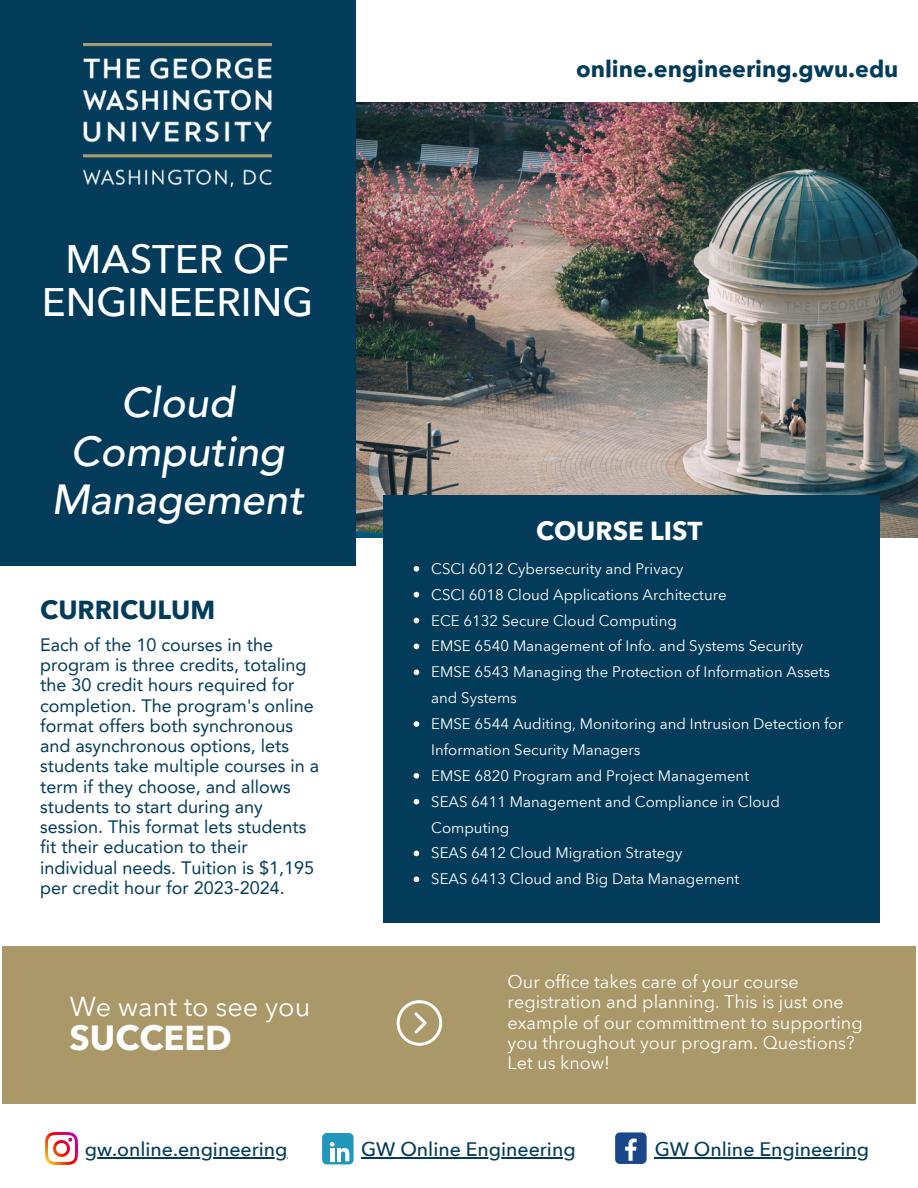
<style>
.page{position:relative;width:918px;height:1188px;background:#fff}
.page>*{position:absolute;margin:0;border:0;box-sizing:border-box;transform-origin:0 0}
.t1{font:italic 500 42px/48.3px "Avenir LT Pro";color:#fff;text-align:center}
.t2{font:500 39.75px/42.8px "Avenir Next Thai Modern";color:#fff;text-align:center}
.t3{font:700 34.5px "Avenir Next Thai Modern";color:#fff}
.t4{font:27px "Avenir Next Thai Modern";color:#fff}
.t5{font:700 25.95px "Avenir Next Thai Modern";color:#033c5a}
.t6{font:700 25.95px "Avenir Next Thai Modern";color:#fff}
.t7{font:700 23.25px "Avenir Next Thai Modern";color:#033c5a}
.t8{font:500 19.5px "Avenir Next Thai Modern";color:#033c5a}
.t9{font:18px/20.2px "Avenir LT Pro";color:#033c5a}
.t10{font:18px/20.2px "Avenir Next Thai Modern";color:#fff}
.t11{font:15px/25.8px "Avenir Next Thai Modern";color:#fff}
</style>
<div class="page">
<img style="left:355px;top:102px;width:563px;height:436px">
<div style="left:383px;top:496px;width:497px;height:427px;background:#033c5a"></div>
<div style="left:2px;top:947px;width:914px;height:157px;background:#aa9868"></div>
<div style="left:0;top:0;width:355px;height:566px;background:#033c5a"></div>
<img style="left:84px;top:43px;width:187px;height:143px">
<svg style="left:414px;top:566px;width:5px;height:6px"></svg>
<svg style="left:414px;top:592px;width:5px;height:5px"></svg>
<svg style="left:414px;top:618px;width:5px;height:5px"></svg>
<svg style="left:414px;top:644px;width:5px;height:5px"></svg>
<svg style="left:414px;top:669px;width:5px;height:6px"></svg>
<svg style="left:414px;top:721px;width:5px;height:6px"></svg>
<svg style="left:414px;top:773px;width:5px;height:6px"></svg>
<svg style="left:414px;top:799px;width:5px;height:5px"></svg>
<svg style="left:414px;top:851px;width:5px;height:5px"></svg>
<svg style="left:414px;top:876px;width:5px;height:6px"></svg>
<svg style="left:397px;top:1000px;width:45px;height:46px"></svg>
<img style="left:46px;top:1133px;width:31px;height:31px">
<hr style="left:85px;top:1158px;width:203px;height:1px;background:#033c5a">
<div style="left:322px;top:1133px;width:32px;height:31px;background:#2197bd;border-radius:5px"></div>
<svg style="left:330px;top:1142px;width:20px;height:19px"></svg>
<hr style="left:361px;top:1157px;width:215px;height:1px;background:#033c5a">
<hr style="left:655px;top:1157px;width:214px;height:1px;background:#033c5a">
<div style="left:615px;top:1132px;width:32px;height:32px;background:#1a4789;border-radius:5px"></div>
<svg style="left:625px;top:1139px;width:12px;height:22px"></svg>
<p class="t2" style="left:42px;top:236px;width:273px">MASTER OF<br>ENGINEERING</p>
<h4 class="t1" style="left:52px;top:382px;width:254px">Cloud<br>Computing<br>Management</h4>
<h1 class="t5" style="left:40px;top:589px;width:176px">CURRICULUM</h1>
<h2 class="t9" style="left:40px;top:636px;width:280px">Each of the 10 courses in the program is three credits, totaling the 30 credit hours required for completion. The program's online format offers both synchronous and asynchronous options, lets students take multiple courses in a term if they choose, and allows students to start during any session. This format lets students fit their education to their individual needs. Tuition is $1,195 per credit hour for 2023-2024.</h2>
<h3 class="t4" style="left:70px;top:985px;width:242px">We want to see you</h3>
<h5 class="t3" style="left:70px;top:1010px;width:164px">SUCCEED</h5>
<p class="t7" style="left:576px;top:51px;width:324px">online.engineering.gwu.edu</p>
<p class="t6" style="left:536px;top:510px;width:168px">COURSE LIST</p>
<p class="t11" style="left:431px;top:555px;width:254px">CSCI 6012 Cybersecurity and Privacy</p>
<p class="t11" style="left:431px;top:581px;width:297px">CSCI 6018 Cloud Applications Architecture</p>
<p class="t11" style="left:431px;top:607px;width:247px">ECE 6132 Secure Cloud Computing</p>
<p class="t11" style="left:431px;top:633px;width:373px">EMSE 6540 Management of Info. and Systems Security</p>
<p class="t11" style="left:431px;top:658px;width:401px">EMSE 6543 Managing the Protection of Information Assets and Systems</p>
<p class="t11" style="left:431px;top:710px;width:413px">EMSE 6544 Auditing, Monitoring and Intrusion Detection for<br>Information Security Managers</p>
<p class="t11" style="left:431px;top:762px;width:319px">EMSE 6820 Program and Project Management</p>
<p class="t11" style="left:431px;top:788px;width:350px">SEAS 6411 Management and Compliance in Cloud<br>Computing</p>
<h4 class="t11" style="left:431px;top:840px;width:253px">SEAS 6412 Cloud Migration Strategy</h4>
<p class="t11" style="left:431px;top:865px;width:310px">SEAS 6413 Cloud and Big Data Management</p>
<p class="t10" style="left:508px;top:971px;width:357px">Our office takes care of your course registration and planning. This is just one example of our committment to supporting you throughout your program. Questions?<br>Let us know!</p>
<p class="t8" style="left:85px;top:1134px;width:204px">gw.online.engineering</p>
<p class="t8" style="left:361px;top:1134px;width:216px">GW Online Engineering</p>
<p class="t8" style="left:655px;top:1134px;width:216px">GW Online Engineering</p>
</div>
